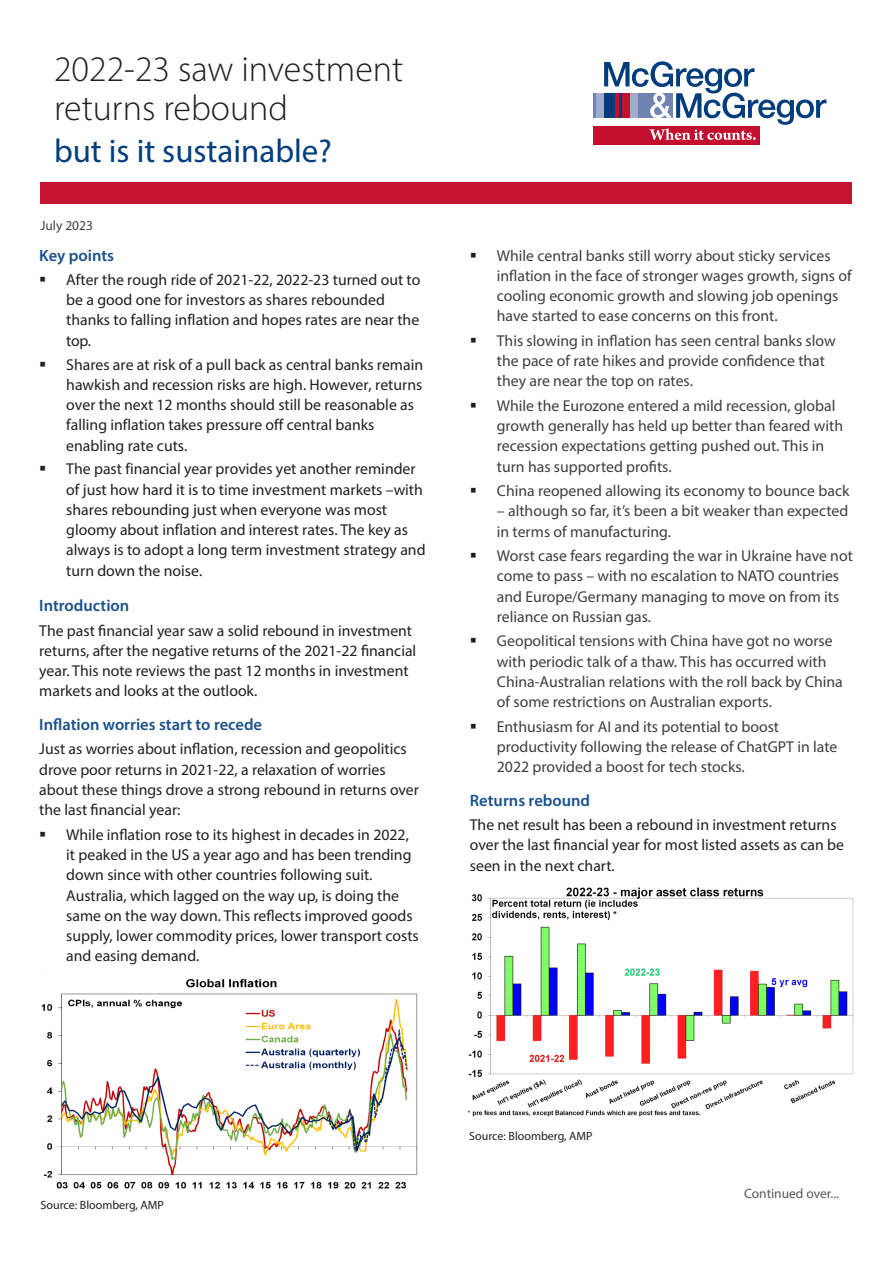
<style>
.page{position:relative;width:893px;height:1263px;background:#fff}
.page>*{position:absolute;margin:0;border:0;box-sizing:border-box;transform-origin:0 0}
.t1{font:300 36px/39px "Myriad Pro";color:#231f20}
.t2{font:33px "Myriad Pro";color:#003e7e}
.Subheading{font:600 16.5px "Myriad Pro";color:#1a518b}
.Body_Text{font:15.75px/20.2px "Myriad Pro";color:#231f20}
.t3{font:15.75px/20.2px "Myriad Pro";color:#3e3e3f}
.t4{font:13.5px "Myriad Pro";color:#57585a}
.t5{font:13.5px "Myriad Pro";color:#3e3e3f}
.Body_Text-2{font:12px "Myriad Pro";color:#231f20}
</style>
<div class="page">
<div style="left:593px;top:93px;width:80px;height:25px;background:#7183b1"></div>
<div style="left:596px;top:93px;width:8px;height:25px;background:#a0abcd"></div>
<div style="left:593px;top:126px;width:166px;height:19px;background:#c3102f"></div>
<svg style="left:604px;top:61px;width:222px;height:79px"></svg>
<div style="left:41px;top:183px;width:811px;height:21px;background:#c41230"></div>
<img style="left:41px;top:978px;width:377px;height:211px">
<img style="left:468px;top:887px;width:386px;height:230px">
<p class="t1" style="left:54px;top:49px;width:351px">2022-23 saw investment returns rebound</p>
<p class="t2" style="left:54px;top:130px;width:279px">but is it sustainable?</p>
<p class="t5" style="left:41px;top:218px;width:54px">July 2023</p>
<p class="Subheading" style="left:39px;top:245px;width:76px">Key points</p>
<p class="Body_Text" style="left:66px;top:269px;width:356px">After the rough ride of 2021-22, 2022-23 turned out to be a good one for investors as shares rebounded thanks to falling inflation and hopes rates are near the top.</p>
<p class="Body_Text" style="left:66px;top:354px;width:358px">Shares are at risk of a pull back as central banks remain hawkish and recession risks are high. However, returns over the next 12 months should still be reasonable as falling inflation takes pressure off central banks enabling rate cuts.</p>
<p class="Body_Text" style="left:66px;top:459px;width:361px">The past financial year provides yet another reminder of just how hard it is to time investment markets –with shares rebounding just when everyone was most gloomy about inflation and interest rates. The key as always is to adopt a long term investment strategy and turn down the noise.</p>
<p class="Subheading" style="left:39px;top:595px;width:92px">Introduction</p>
<p class="Body_Text" style="left:39px;top:620px;width:379px">The past financial year saw a solid rebound in investment returns, after the negative returns of the 2021-22 financial year. This note reviews the past 12 months in investment markets and looks at the outlook.</p>
<p class="Subheading" style="left:39px;top:714px;width:224px">Inflation worries start to recede</p>
<p class="Body_Text" style="left:39px;top:739px;width:381px">Just as worries about inflation, recession and geopolitics drove poor returns in 2021-22, a relaxation of worries about these things drove a strong rebound in returns over the last financial year:</p>
<p class="Body_Text" style="left:66px;top:824px;width:354px">While inflation rose to its highest in decades in 2022, it peaked in the US a year ago and has been trending down since with other countries following suit.<br>Australia, which lagged on the way up, is doing the same on the way down. This reflects improved goods supply, lower commodity prices, lower transport costs and easing demand.</p>
<p class="t3" style="left:497px;top:245px;width:356px">While central banks still worry about sticky services inflation in the face of stronger wages growth, signs of cooling economic growth and slowing job openings have started to ease concerns on this front.</p>
<p class="t3" style="left:497px;top:330px;width:340px">This slowing in inflation has seen central banks slow the pace of rate hikes and provide confidence that they are near the top on rates.</p>
<p class="t3" style="left:497px;top:395px;width:348px">While the Eurozone entered a mild recession, global growth generally has held up better than feared with recession expectations getting pushed out. This in turn has supported profits.</p>
<p class="t3" style="left:497px;top:480px;width:354px">China reopened allowing its economy to bounce back</p>
<p class="t3" style="left:497px;top:501px;width:353px">– although so far, it’s been a bit weaker than expected in terms of manufacturing.</p>
<p class="t3" style="left:497px;top:545px;width:358px">Worst case fears regarding the war in Ukraine have not come to pass – with no escalation to NATO countries and Europe/Germany managing to move on from its reliance on Russian gas.</p>
<p class="t3" style="left:497px;top:631px;width:347px">Geopolitical tensions with China have got no worse with periodic talk of a thaw. This has occurred with China-Australian relations with the roll back by China of some restrictions on Australian exports.</p>
<p class="t3" style="left:497px;top:716px;width:342px">Enthusiasm for AI and its potential to boost productivity following the release of ChatGPT in late<br>2022 provided a boost for tech stocks.</p>
<p class="Subheading" style="left:470px;top:790px;width:122px">Returns rebound</p>
<p class="Body_Text" style="left:470px;top:814px;width:376px">The net result has been a rebound in investment returns over the last financial year for most listed assets as can be seen in the next chart.</p>
<p class="Body_Text-2" style="left:41px;top:1197px;width:125px">Source: Bloomberg, AMP</p>
<p class="Body_Text-2" style="left:469px;top:1128px;width:125px">Source: Bloomberg, AMP</p>
<p class="t4" style="left:744px;top:1185px;width:96px">Continued over...</p>
</div>
